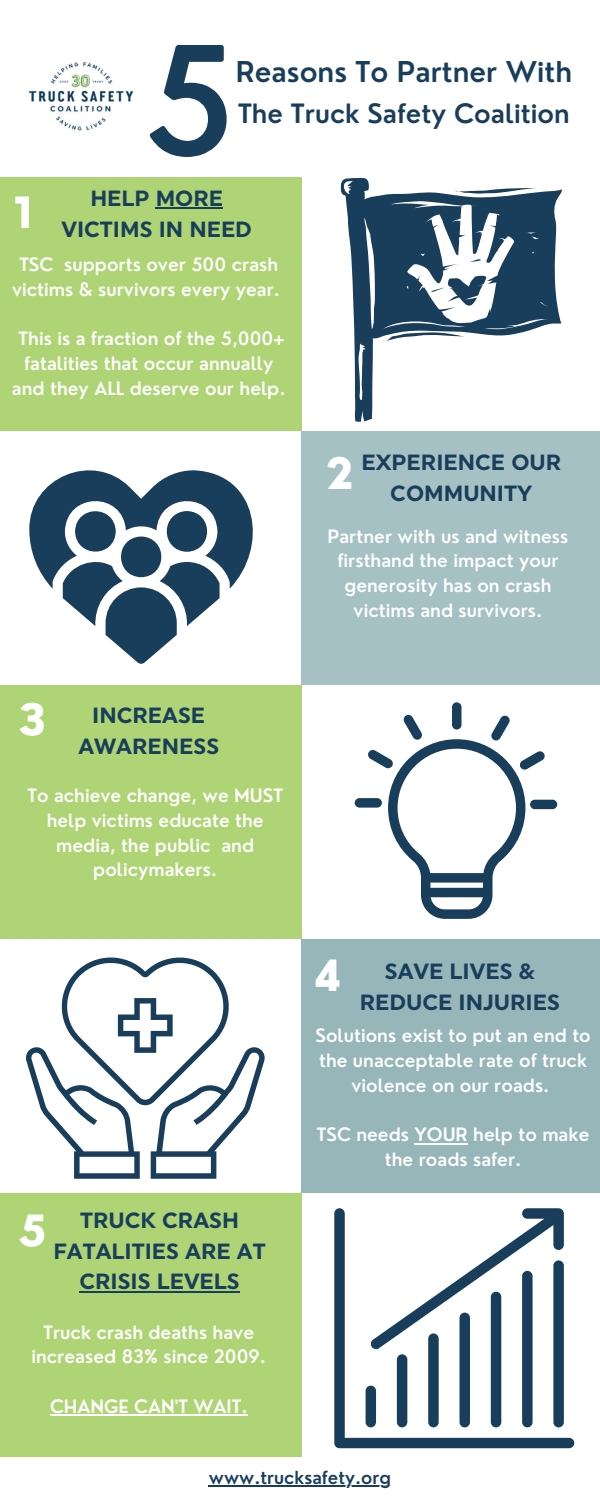
<style>
.page{position:relative;width:600px;height:1500px;background:#fff}
.page>*{position:absolute;margin:0;border:0;box-sizing:border-box;transform-origin:0 0}
.t1{font:600 145.9px "Nourd";color:#193e5b}
.t2{font:800 42px "Nourd";color:#fff}
.t3{font:600 28px "Nourd";color:#193e5b}
.t4{font:600 26px "Nourd";color:#193e5b}
.t5{font:700 22px/30.8px "Uniform";color:#193e5b;text-align:center}
.t6{font:600 18px/24.8px "Nourd";color:#fff;text-align:center}
.t7{font:600 17.5px "Nourd";color:#193e5b}
</style>
<div class="page">
<div style="left:0;top:178px;width:301px;height:253px;background:#afd475"></div>
<div style="left:0;top:685px;width:301px;height:254px;background:#afd475"></div>
<div style="left:0;top:1193px;width:301px;height:264px;background:#afd475"></div>
<div style="left:301px;top:431px;width:299px;height:254px;background:#a6c1c3"></div>
<div style="left:301px;top:939px;width:299px;height:254px;background:#97b6b9"></div>
<svg style="left:334px;top:1208px;width:240px;height:240px"></svg>
<svg style="left:355px;top:702px;width:202px;height:217px"></svg>
<svg style="left:341px;top:178px;width:221px;height:244px"></svg>
<svg style="left:29px;top:470px;width:224px;height:194px"></svg>
<svg style="left:26px;top:957px;width:239px;height:222px"></svg>
<img style="left:29px;top:62px;width:105px;height:69px">
<hr style="left:209px;top:1486px;width:182px;height:1px;background:#193e5b">
<hr style="left:156px;top:207px;width:67px;height:2px;background:#193e5b">
<hr style="left:414px;top:1143px;width:54px;height:1px;background:#fff">
<hr style="left:50px;top:1414px;width:198px;height:2px;background:#fff">
<hr style="left:79px;top:1291px;width:161px;height:1px;background:#193e5b">
<h2 class="t2" style="left:14px;top:188px;width:20px">1</h2>
<h1 class="t1" style="left:144px;top:16px;width:93px">5</h1>
<h3 class="t3" style="left:236px;top:55px;width:338px">Reasons To Partner With</h3>
<h3 class="t4" style="left:238px;top:98px;width:333px">The Truck Safety Coalition</h3>
<p class="t5" style="left:61px;top:182px;width:192px">HELP MORE<br>VICTIMS IN NEED</p>
<p class="t6" style="left:12px;top:252px;width:270px">TSC supports over 500 crash victims &amp; survivors every year.</p>
<p class="t6" style="left:12px;top:327px;width:275px">This is a fraction of the 5,000+ fatalities that occur annually and they ALL deserve our help.</p>
<h2 class="t2" style="left:326px;top:449px;width:30px">2</h2>
<p class="t5" style="left:361px;top:447px;width:201px">EXPERIENCE OUR<br>COMMUNITY</p>
<p class="t6" style="left:328px;top:524px;width:242px">Partner with us and witness firsthand the impact your generosity has on crash victims and survivors.</p>
<h2 class="t2" style="left:18px;top:695px;width:30px">3</h2>
<p class="t5" style="left:78px;top:700px;width:142px">INCREASE<br>AWARENESS</p>
<p class="t6" style="left:27px;top:783px;width:257px">To achieve change, we MUST help victims educate the media, the public and policymakers.</p>
<h2 class="t2" style="left:18px;top:1206px;width:30px">5</h2>
<p class="t5" style="left:54px;top:1204px;width:214px">TRUCK CRASH<br>FATALITIES ARE AT<br>CRISIS LEVELS</p>
<p class="t6" style="left:31px;top:1320px;width:236px">Truck crash deaths have increased 83% since 2009.</p>
<p class="t6" style="left:50px;top:1394px;width:199px">CHANGE CAN'T WAIT.</p>
<h2 class="t2" style="left:314px;top:951px;width:30px">4</h2>
<p class="t5" style="left:360px;top:955px;width:202px">SAVE LIVES &amp;<br>REDUCE INJURIES</p>
<p class="t6" style="left:315px;top:1024px;width:277px">Solutions exist to put an end to the unacceptable rate of truck violence on our roads.</p>
<p class="t6" style="left:317px;top:1123px;width:274px">TSC needs YOUR help to make the roads safer.</p>
<p class="t7" style="left:209px;top:1468px;width:184px">www.trucksafety.org</p>
</div>
